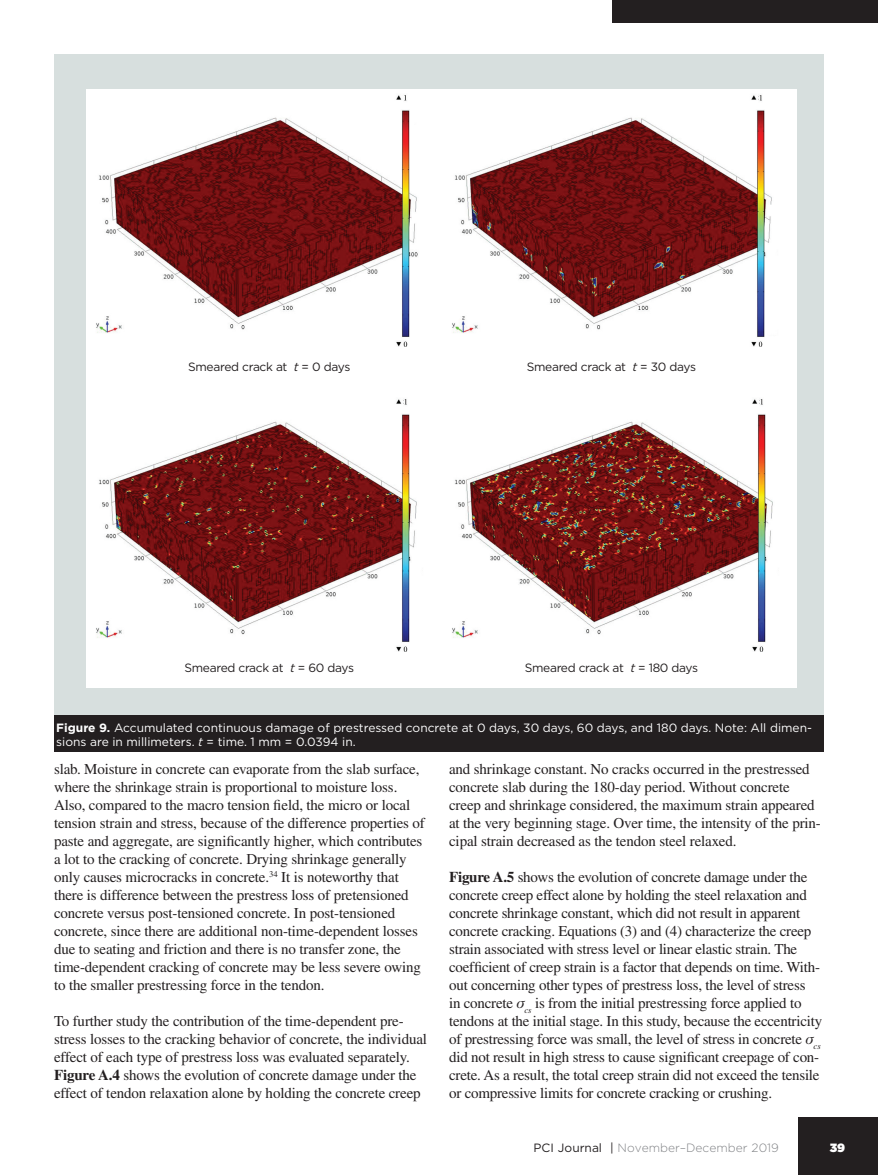
<style>
.page{position:relative;width:878px;height:1175px;background:#fff}
.page>*{position:absolute;margin:0;border:0;box-sizing:border-box;transform-origin:0 0}
.Body{font:15px/18px "Times LT Std";letter-spacing:-.01em;color:#231f20}
.Figure_caption{font:12px/14.4px "Gotham";color:#fff}
.Figure_label{font:12px "Gotham";letter-spacing:-.025em;color:#231f20}
.t1{font:300 12px "Gotham";color:#808285}
.t2{font:900 12px "Gotham";color:#fff}
.s1{font-style:italic}
.s2{font-weight:700}
.s3{font-family:"Times Ten Greek Inclined"}
.s4{font-weight:400;color:#231f20}
</style>
<div class="page">
<div style="left:612px;top:0;width:266px;height:23px;background:#231f20"></div>
<div style="left:798px;top:1117px;width:80px;height:57px;background:#231f20"></div>
<div style="left:54px;top:54px;width:770px;height:666px;background:#d7dfde"></div>
<div style="left:86px;top:89px;width:710px;height:598px;background:#fff"></div>
<div style="left:54px;top:716px;width:770px;height:36px;background:#231f20"></div>
<img style="left:96px;top:95px;width:322px;height:252px">
<img style="left:96px;top:399px;width:321px;height:253px">
<img style="left:452px;top:95px;width:320px;height:252px">
<img style="left:452px;top:399px;width:321px;height:253px">
<p class="Figure_label" style="left:188px;top:359px;width:164px">Smeared crack at <span class="s1">t</span> = 0 days</p>
<p class="Figure_label" style="left:184px;top:660px;width:171px">Smeared crack at <span class="s1">t</span> = 60 days</p>
<p class="Figure_label" style="left:527px;top:359px;width:171px">Smeared crack at <span class="s1">t</span> = 30 days</p>
<p class="Figure_label" style="left:524px;top:660px;width:175px">Smeared crack at <span class="s1">t</span> = 180 days</p>
<p class="Figure_caption" style="left:56px;top:720px;width:757px"><span class="s2">Figure 9.</span> Accumulated continuous damage of prestressed concrete at 0 days, 30 days, 60 days, and 180 days. Note: All dimen&shy;sions are in millimeters. <span class="s1">t</span> = time. 1 mm = 0.0394 in.</p>
<p class="Body" style="left:54px;top:760px;width:372px">slab. Moisture in concrete can evaporate from the slab surface, where the shrinkage strain is proportional to moisture loss.<br>Also, compared to the macro tension field, the micro or local tension strain and stress, because of the difference properties of paste and aggregate, are significantly higher, which contributes a lot to the cracking of concrete. Drying shrinkage generally only causes microcracks in concrete.<sup>34</sup> It is noteworthy that there is difference between the prestress loss of pretensioned concrete versus post-tensioned concrete. In post-tensioned concrete, since there are additional non-time-dependent losses due to seating and friction and there is no transfer zone, the time-dependent cracking of concrete may be less severe owing to the smaller prestressing force in the tendon.</p>
<p class="Body" style="left:54px;top:1012px;width:374px">To further study the contribution of the time-dependent pre&shy;stress losses to the cracking behavior of concrete, the individual effect of each type of prestress loss was evaluated separately.<br><span class="s2">Figure A.4</span> shows the evolution of concrete damage under the effect of tendon relaxation alone by holding the concrete creep</p>
<p class="Body" style="left:449px;top:760px;width:373px">and shrinkage constant. No cracks occurred in the prestressed concrete slab during the 180-day period. Without concrete creep and shrinkage considered, the maximum strain appeared at the very beginning stage. Over time, the intensity of the prin&shy;cipal strain decreased as the tendon steel relaxed.</p>
<p class="Body" style="left:449px;top:868px;width:374px"><span class="s2">Figure A.5</span> shows the evolution of concrete damage under the concrete creep effect alone by holding the steel relaxation and concrete shrinkage constant, which did not result in apparent concrete cracking. Equations (3) and (4) characterize the creep strain associated with stress level or linear elastic strain. The coefficient of creep strain is a factor that depends on time. With&shy;out concerning other types of prestress loss, the level of stress<br>in concrete <span class="s3">σ</span><sub>cs</sub> is from the initial prestressing force applied to tendons at the initial stage. In this study, because the eccentricity of prestressing force was small, the level of stress in concrete <span class="s3">σ</span><sub>cs </sub>did not result in high stress to cause significant creepage of con&shy;crete. As a result, the total creep strain did not exceed the tensile or compressive limits for concrete cracking or crushing.</p>
<p class="t1" style="left:533px;top:1140px;width:247px"><span class="s4">PCI Journal</span> <span class="s4">|</span> November–December 2019</p>
<p class="t2" style="left:829px;top:1139px;width:17px">39</p>
</div>
